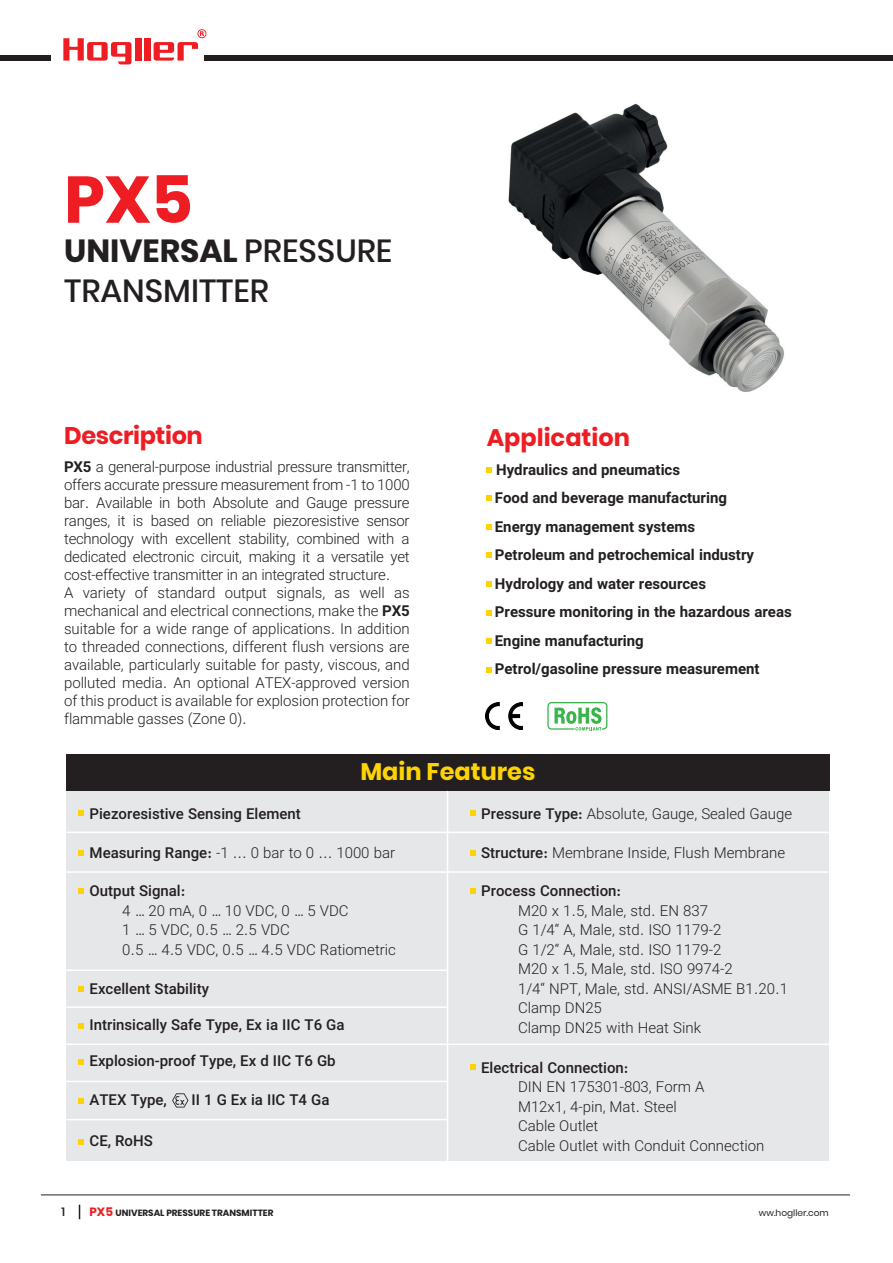
<style>
.page{position:relative;width:893px;height:1263px;background:#fff}
.page>*{position:absolute;margin:0;border:0;box-sizing:border-box;transform-origin:0 0}
.t1{font:700 65.7px "Poppins";color:#ee1d23}
.t2{font:500 31.95px/39.5px "Poppins";color:#231f20}
.t3{font:700 24px "Poppins";letter-spacing:-.01em;color:#ee1d23}
.t4{font:700 24px "Poppins";color:#fed304}
.t5{font:100 15px/18px "Shabnam";letter-spacing:-.005em;color:#231f20}
.t6{font:700 15px/28.5px "Shabnam";color:#231f20}
.t7{font:500 15px "Shabnam";color:#231f20}
.t8{font:500 12px "Poppins";color:#231f20}
.t9{font:700 9px "Poppins";color:#231f20}
.t10{font:9px "Poppins";color:#231f20}
.s1{font-weight:700}
.s2{font-weight:500}
.s3{font-size:12px;color:#ee1d23}
</style>
<div class="page">
<img style="left:508px;top:103px;width:276px;height:289px">
<div style="left:66px;top:791px;width:763px;height:370px;background:#e6e7e9"></div>
<div style="left:204px;top:55px;width:689px;height:6px;background:#231f20"></div>
<svg style="left:63px;top:38px;width:69px;height:27px"></svg>
<div style="left:144px;top:38px;width:6px;height:23px;background:#ee1d23"></div>
<div style="left:135px;top:38px;width:6px;height:23px;background:#ee1d23"></div>
<svg style="left:154px;top:29px;width:52px;height:32px"></svg>
<div style="left:0;top:55px;width:51px;height:6px;background:#231f20"></div>
<hr style="left:41px;top:1194px;width:809px;height:1px;background:#231f20">
<svg style="left:79px;top:1205px;width:1px;height:14px"></svg>
<div style="left:66px;top:755px;width:763px;height:36px;background:#231f20"></div>
<hr style="left:447px;top:791px;width:1px;height:370px;background:#fff">
<hr style="left:66px;top:831px;width:763px;height:2px;background:#fff">
<hr style="left:66px;top:871px;width:763px;height:2px;background:#fff">
<hr style="left:66px;top:969px;width:382px;height:2px;background:#fff">
<hr style="left:66px;top:1006px;width:382px;height:2px;background:#fff">
<hr style="left:66px;top:1043px;width:763px;height:2px;background:#fff">
<hr style="left:66px;top:1081px;width:382px;height:1px;background:#fff">
<hr style="left:66px;top:1119px;width:382px;height:1px;background:#fff">
<svg style="left:486px;top:467px;width:6px;height:6px"></svg>
<svg style="left:486px;top:495px;width:6px;height:6px"></svg>
<svg style="left:486px;top:524px;width:6px;height:6px"></svg>
<svg style="left:486px;top:552px;width:6px;height:5px"></svg>
<svg style="left:486px;top:581px;width:6px;height:6px"></svg>
<svg style="left:486px;top:610px;width:6px;height:5px"></svg>
<svg style="left:486px;top:638px;width:6px;height:6px"></svg>
<svg style="left:486px;top:667px;width:6px;height:6px"></svg>
<svg style="left:78px;top:810px;width:6px;height:6px"></svg>
<svg style="left:471px;top:810px;width:5px;height:6px"></svg>
<svg style="left:78px;top:850px;width:6px;height:6px"></svg>
<svg style="left:78px;top:888px;width:6px;height:6px"></svg>
<svg style="left:78px;top:986px;width:6px;height:5px"></svg>
<svg style="left:78px;top:1023px;width:6px;height:6px"></svg>
<svg style="left:78px;top:1059px;width:6px;height:6px"></svg>
<svg style="left:78px;top:1098px;width:6px;height:5px"></svg>
<svg style="left:78px;top:1139px;width:6px;height:6px"></svg>
<svg style="left:471px;top:850px;width:5px;height:6px"></svg>
<svg style="left:471px;top:888px;width:5px;height:6px"></svg>
<svg style="left:471px;top:1064px;width:5px;height:6px"></svg>
<img style="left:485px;top:703px;width:38px;height:27px">
<svg style="left:547px;top:702px;width:60px;height:28px"></svg>
<svg style="left:172px;top:1093px;width:16px;height:14px"></svg>
<h1 class="t1" style="left:64px;top:162px;width:130px">PX5</h1>
<h2 class="t2" style="left:64px;top:231px;width:330px"><span class="s1">UNIVERSAL</span> PRESSURE<br>TRANSMITTER</h2>
<h3 class="t3" style="left:64px;top:421px;width:140px">Description</h3>
<p class="t5" style="left:64px;top:458px;width:347px"><span class="s1">PX5</span> a general-purpose industrial pressure transmitter, offers accurate pressure measurement from -1 to 1000 bar. Available in both Absolute and Gauge pressure ranges, it is based on reliable piezoresistive sensor technology with excellent stability, combined with a dedicated electronic circuit, making it a versatile yet cost-effective transmitter in an integrated structure.<br>A variety of standard output signals, as well as mechanical and electrical connections, make the <span class="s1">PX5 </span>suitable for a wide range of applications. In addition to threaded connections, different flush versions are available, particularly suitable for pasty, viscous, and polluted media. An optional ATEX-approved version of this product is available for explosion protection for flammable gasses (Zone 0).</p>
<h3 class="t3" style="left:487px;top:424px;width:145px">Application</h3>
<p class="t6" style="left:495px;top:455px;width:298px;text-indent:-8px">• Hydraulics and pneumatics<br>Food and beverage manufacturing<br>Energy management systems<br>Petroleum and petrochemical industry Hydrology and water resources<br>Pressure monitoring in the hazardous areas Engine manufacturing<br>Petrol/gasoline pressure measurement</p>
<h3 class="t4" style="left:360px;top:758px;width:177px">Main Features</h3>
<p class="t7" style="left:90px;top:802px;width:213px">Piezoresistive Sensing Element</p>
<p class="t5" style="left:90px;top:844px;width:307px"><span class="s2">Measuring Range:</span> -1 ... 0 bar to 0 ... 1000 bar</p>
<p class="t7" style="left:90px;top:879px;width:97px">Output Signal:</p>
<p class="t5" style="left:122px;top:901px;width:275px;line-height:19.5px">4 … 20 mA, 0 … 10 VDC, 0 … 5 VDC<br>1 … 5 VDC, 0.5 … 2.5 VDC<br>0.5 … 4.5 VDC, 0.5 … 4.5 VDC Ratiometric</p>
<p class="t7" style="left:90px;top:977px;width:121px">Excellent Stability</p>
<p class="t7" style="left:90px;top:1013px;width:257px">Intrinsically Safe Type, Ex ia IIC T6 Ga</p>
<p class="t7" style="left:90px;top:1049px;width:248px">Explosion-proof Type, Ex d IIC T6 Gb</p>
<p class="t7" style="left:90px;top:1088px;width:79px">ATEX Type,</p>
<p class="t7" style="left:191px;top:1088px;width:140px">II 1 G Ex ia IIC T4 Ga</p>
<p class="t7" style="left:90px;top:1129px;width:65px">CE, RoHS</p>
<p class="t5" style="left:481px;top:804px;width:312px"><span class="s2">Pressure Type:</span> Absolute, Gauge, Sealed Gauge</p>
<p class="t5" style="left:481px;top:844px;width:305px"><span class="s2">Structure:</span> Membrane Inside, Flush Membrane</p>
<p class="t7" style="left:481px;top:879px;width:142px">Process Connection:</p>
<p class="t5" style="left:518px;top:901px;width:271px;line-height:19.5px">M20 x 1.5, Male, std. EN 837<br>G 1/4“ A, Male, std. ISO 1179-2<br>G 1/2“ A, Male, std. ISO 1179-2<br>M20 x 1.5, Male, std. ISO 9974-2<br>1/4“ NPT, Male, std. ANSI/ASME B1.20.1<br>Clamp DN25<br>Clamp DN25 with Heat Sink</p>
<p class="t7" style="left:481px;top:1055px;width:149px">Electrical Connection:</p>
<p class="t5" style="left:518px;top:1077px;width:248px;line-height:19.5px">DIN EN 175301-803, Form A<br>M12x1, 4-pin, Mat. Steel<br>Cable Outlet<br>Cable Outlet with Conduit Connection</p>
<p class="t8" style="left:62px;top:1205px;width:5px">1</p>
<p class="t9" style="left:90px;top:1208px;width:185px"><span class="s3">PX5</span> UNIVERSAL PRESSURE TRANSMITTER</p>
<p class="t10" style="left:759px;top:1208px;width:71px">ww.hogller.com</p>
</div>
